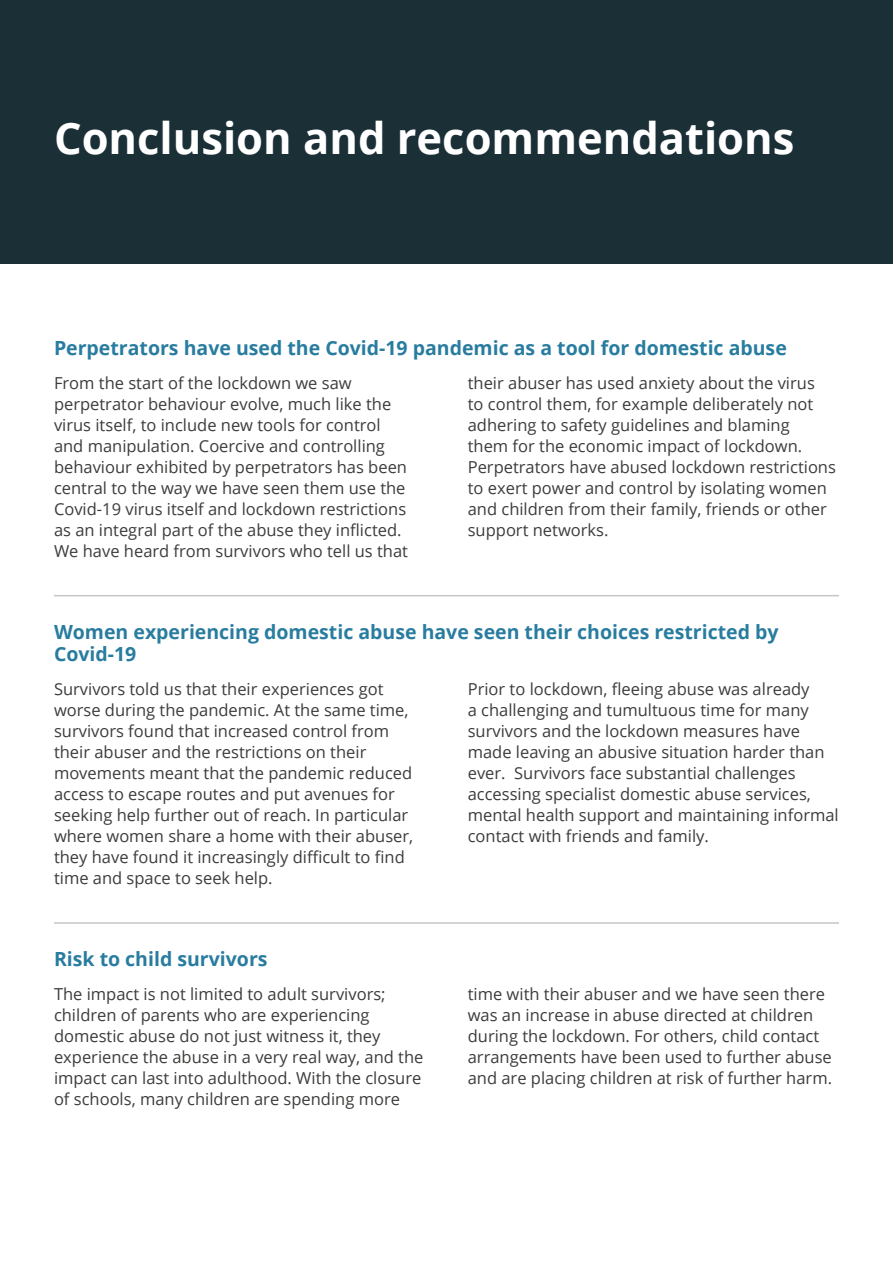
<style>
.page{position:relative;width:893px;height:1263px;background:#fff}
.page>*{position:absolute;margin:0;border:0;box-sizing:border-box;transform-origin:0 0}
.t1{font:700 43.5px "Open Sans";color:#fff}
.t2{font:700 19.5px/22.5px "Open Sans";color:#287c9f}
.t3{font:16.5px/21px "Open Sans";color:#3c3c3b}
</style>
<div class="page">
<hr style="left:54px;top:595px;width:785px;height:1px;background:#c6c6c6">
<hr style="left:54px;top:922px;width:785px;height:2px;background:#c6c6c6">
<div style="left:0;top:0;width:893px;height:264px;background:#1b2f37"></div>
<h1 class="t1" style="left:54px;top:121px;width:742px">Conclusion and recommendations</h1>
<p class="t2" style="left:54px;top:339px;width:734px">Perpetrators have used the Covid-19 pandemic as a tool for domestic abuse</p>
<p class="t3" style="left:54px;top:374px;width:356px">From the start of the lockdown we saw perpetrator behaviour evolve, much like the virus itself, to include new tools for control and manipulation. Coercive and controlling behaviour exhibited by perpetrators has been central to the way we have seen them use the Covid-19 virus itself and lockdown restrictions as an integral part of the abuse they inflicted.<br>We have heard from survivors who tell us that</p>
<p class="t3" style="left:468px;top:374px;width:370px">their abuser has used anxiety about the virus<br>to control them, for example deliberately not adhering to safety guidelines and blaming<br>them for the economic impact of lockdown.<br>Perpetrators have abused lockdown restrictions to exert power and control by isolating women and children from their family, friends or other support networks.</p>
<p class="t2" style="left:54px;top:622px;width:726px">Women experiencing domestic abuse have seen their choices restricted by<br>Covid-19</p>
<p class="t3" style="left:54px;top:680px;width:361px">Survivors told us that their experiences got worse during the pandemic. At the same time, survivors found that increased control from their abuser and the restrictions on their movements meant that the pandemic reduced access to escape routes and put avenues for seeking help further out of reach. In particular where women share a home with their abuser, they have found it increasingly difficult to find time and space to seek help.</p>
<p class="t3" style="left:468px;top:678px;width:372px">Prior to lockdown, fleeing abuse was already<br>a challenging and tumultuous time for many survivors and the lockdown measures have made leaving an abusive situation harder than ever. Survivors face substantial challenges accessing specialist domestic abuse services, mental health support and maintaining informal contact with friends and family.</p>
<p class="t2" style="left:54px;top:950px;width:215px">Risk to child survivors</p>
<p class="t3" style="left:54px;top:985px;width:371px">The impact is not limited to adult survivors; children of parents who are experiencing domestic abuse do not just witness it, they experience the abuse in a very real way, and the impact can last into adulthood. With the closure of schools, many children are spending more</p>
<p class="t3" style="left:468px;top:985px;width:366px">time with their abuser and we have seen there was an increase in abuse directed at children during the lockdown. For others, child contact arrangements have been used to further abuse and are placing children at risk of further harm.</p>
</div>
